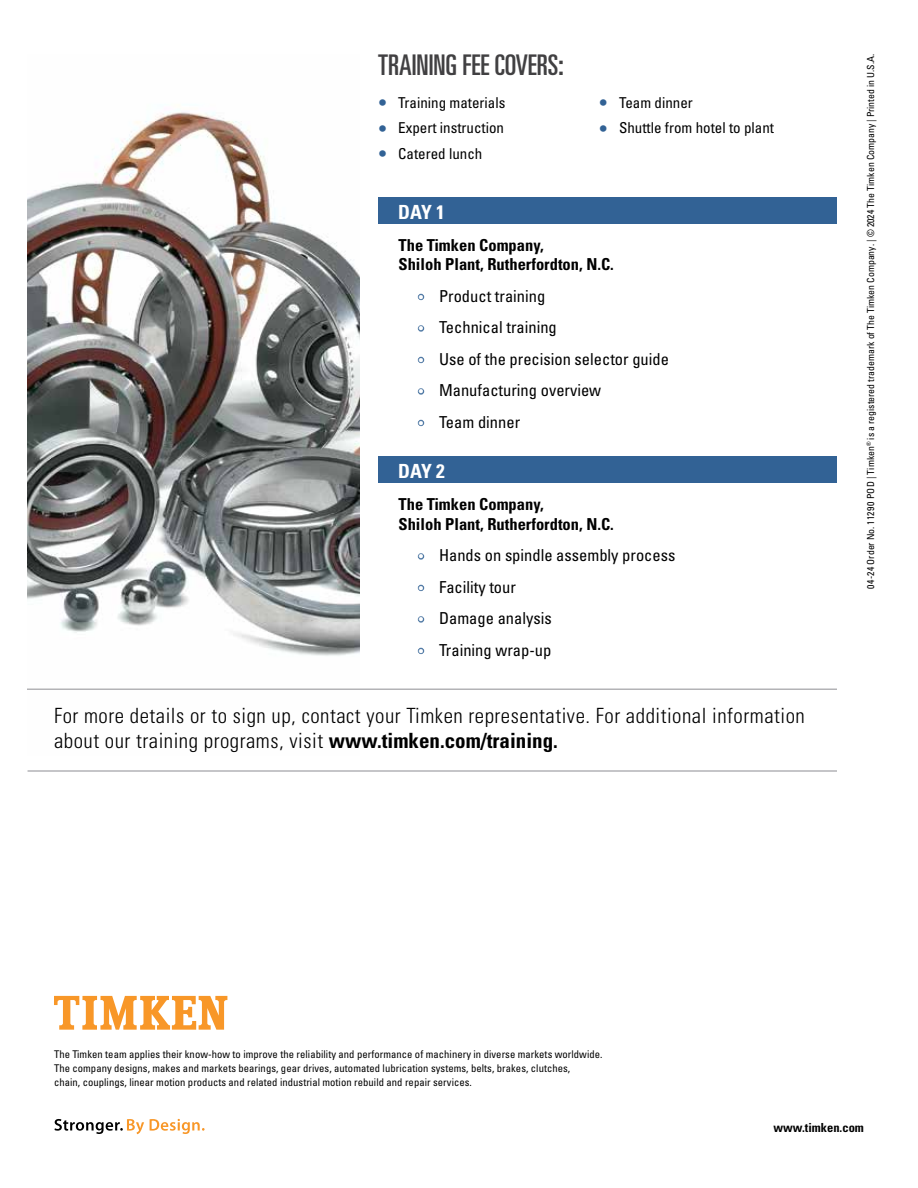
<style>
.page{position:relative;width:918px;height:1188px;background:#fff}
.page>*{position:absolute;margin:0;border:0;box-sizing:border-box;transform-origin:0 0}
.t1{font:ultra-condensed 28.5px "Univers LT Std";color:#414042}
.t2{font:300 condensed 21px/25.2px "Univers LT Std";letter-spacing:.025em;color:#000}
.t3{font:700 condensed 19.5px "Univers LT Std";letter-spacing:-.025em;color:#fff}
.t4{font:condensed 16.5px "Univers LT Std";color:#000}
.t5{font:700 condensed 16.5px/19.8px "Univers LT Std";color:#000}
.t6{font:condensed 15px "Univers LT Std";color:#000}
.t7{font:700 condensed 12.45px "Univers LT Std";color:#000}
.t8{font:condensed 10.65px/14.2px "Univers LT Std";letter-spacing:.005em;color:#000}
.t9{font:condensed 9.75px "Univers LT Std";color:#000}
.s1{font-stretch:ultra-condensed;font-size:18px;color:#326295}
.s2{font-size:13.5px;color:#517aa5}
.s3{font-weight:700}
</style>
<div class="page">
<svg style="left:54px;top:996px;width:173px;height:34px"></svg>
<svg style="left:54px;top:1119px;width:151px;height:15px"></svg>
<img style="left:27px;top:112px;width:333px;height:544px">
<hr style="left:27px;top:688px;width:810px;height:2px;background:#b3b3b6">
<hr style="left:28px;top:770px;width:809px;height:2px;background:#b3b3b6">
<div style="left:378px;top:197px;width:459px;height:27px;background:#326295"></div>
<div style="left:378px;top:456px;width:459px;height:27px;background:#326295"></div>
<h1 class="t1" style="left:378px;top:48px;width:187px">TRAINING FEE COVERS:</h1>
<h3 class="t6" style="left:378px;top:93px;width:129px"><span class="s1">•</span> Training materials</h3>
<h3 class="t6" style="left:378px;top:118px;width:128px"><span class="s1">•</span> Expert instruction</h3>
<h3 class="t6" style="left:378px;top:144px;width:106px"><span class="s1">•</span> Catered lunch</h3>
<h3 class="t3" style="left:398px;top:200px;width:48px">DAY 1</h3>
<h3 class="t6" style="left:599px;top:93px;width:96px"><span class="s1">•</span> Team dinner</h3>
<h3 class="t6" style="left:599px;top:119px;width:177px"><span class="s1">•</span> Shuttle from hotel to plant</h3>
<h3 class="t5" style="left:399px;top:235px;width:217px">The Timken Company,<br>Shiloh Plant, Rutherfordton, N.C.</h3>
<h3 class="t4" style="left:419px;top:286px;width:128px"><span class="s2">•</span> Product training</h3>
<h3 class="t4" style="left:419px;top:317px;width:140px"><span class="s2">•</span> Technical training</h3>
<h3 class="t4" style="left:419px;top:349px;width:252px"><span class="s2">•</span> Use of the precision selector guide</h3>
<h3 class="t4" style="left:419px;top:380px;width:184px"><span class="s2">•</span> Manufacturing overview</h3>
<h3 class="t4" style="left:419px;top:412px;width:103px"><span class="s2">•</span> Team dinner</h3>
<h3 class="t3" style="left:398px;top:459px;width:48px">DAY 2</h3>
<h3 class="t5" style="left:399px;top:494px;width:217px">The Timken Company,<br>Shiloh Plant, Rutherfordton, N.C.</h3>
<h3 class="t4" style="left:419px;top:545px;width:258px"><span class="s2">•</span> Hands on spindle assembly process</h3>
<h3 class="t4" style="left:419px;top:576px;width:99px"><span class="s2">•</span> Facility tour</h3>
<h3 class="t4" style="left:419px;top:608px;width:134px"><span class="s2">•</span> Damage analysis</h3>
<h3 class="t4" style="left:419px;top:639px;width:134px"><span class="s2">•</span> Training wrap-up</h3>
<h2 class="t2" style="left:54px;top:703px;width:752px">For more details or to sign up, contact your Timken representative. For additional information about our training programs, visit <span class="s3">www.timken.com/training.</span></h2>
<p class="t9" style="left:864px;top:589px;width:537px;rotate:-90deg">04-24 Order No. 11290 POD | Timken<sup>®</sup> is a registered trademark of The Timken Company. | © 2024 The Timken Company | Printed in U.S.A.</p>
<p class="t8" style="left:54px;top:1047px;width:550px">The Timken team applies their know-how to improve the reliability and performance of machinery in diverse markets worldwide.<br>The company designs, makes and markets bearings, gear drives, automated lubrication systems, belts, brakes, clutches,<br>chain, couplings, linear motion products and related industrial motion rebuild and repair services.</p>
<p class="t7" style="left:773px;top:1120px;width:92px">www.timken.com</p>
</div>
